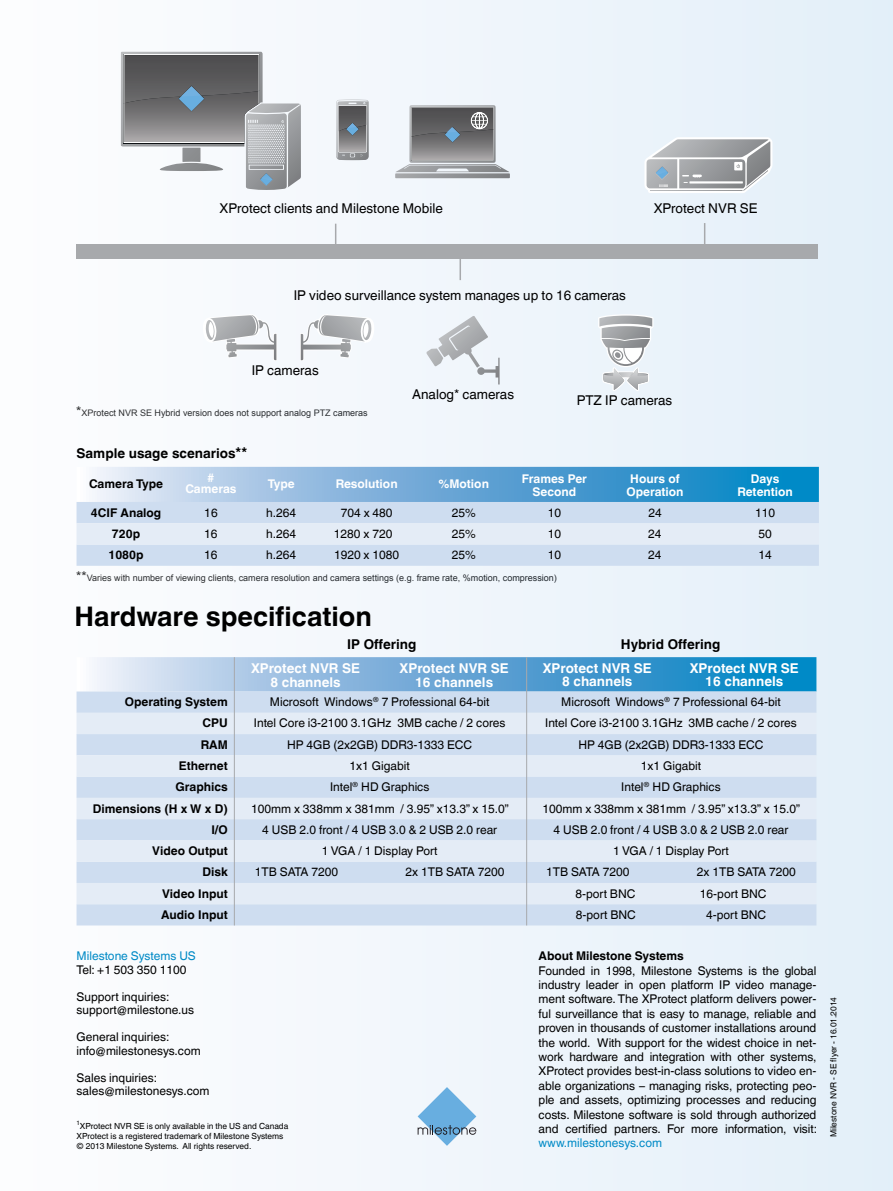
<style>
.page{position:relative;width:893px;height:1191px;background:#fff}
.page>*{position:absolute;margin:0;border:0;box-sizing:border-box;transform-origin:0 0}
.t1{font:700 27px "Helvetica World";color:#000}
.t2{font:13.5px "Helvetica World";color:#000}
.t3{font:700 13.5px/13.5px "Helvetica World";color:#fff;text-align:center}
.t4{font:700 13.5px "Helvetica World";color:#000}
.t5{font:12px/14.4px "Helvetica World";color:#000}
.t6{font:700 12px "Helvetica World";color:#000}
.t7{font:700 12px/12.8px "Helvetica World";color:#fff;text-align:center}
.t8{font:12px "Helvetica World";color:#008ac6}
.t9{font:9px "Arial";color:#000}
.t10{font:8.4px/10.1px "Helvetica World";color:#000}
.s1{font-size:13.5px}
.s2{font-size:15px}
</style>
<div class="page">
<div style="left:0;top:0;width:893px;height:1191px;background:linear-gradient(to right,#fdfdfe,#e3eff9)"></div>
<svg style="left:418px;top:1087px;width:58px;height:58px"></svg>
<svg style="left:77px;top:657px;width:739px;height:34px;background:#6faed9"></svg>
<div style="left:77px;top:691px;width:739px;height:234px;background:#ceddf0"></div>
<svg style="left:77px;top:713px;width:739px;height:191px;background:#dae5f3"></svg>
<svg style="left:203px;top:314px;width:74px;height:47px"></svg>
<svg style="left:300px;top:314px;width:74px;height:47px"></svg>
<svg style="left:598px;top:315px;width:55px;height:76px"></svg>
<svg style="left:335px;top:224px;width:1px;height:20px"></svg>
<hr style="left:459px;top:259px;width:2px;height:21px;background:#a7a9ac">
<svg style="left:645px;top:138px;width:127px;height:55px;background:#b5b8bb"></svg>
<svg style="left:336px;top:100px;width:33px;height:60px;background:#878a8d"></svg>
<svg style="left:121px;top:52px;width:180px;height:138px"></svg>
<svg style="left:395px;top:105px;width:115px;height:73px"></svg>
<img style="left:471px;top:112px;width:17px;height:17px">
<svg style="left:704px;top:223px;width:1px;height:21px"></svg>
<div style="left:77px;top:244px;width:741px;height:15px;background:#a7a9ac"></div>
<svg style="left:77px;top:467px;width:742px;height:35px;background:#6eaed9"></svg>
<div style="left:77px;top:502px;width:742px;height:64px;background:#ceddf0"></div>
<div style="left:77px;top:523px;width:742px;height:21px;background:#e4ecf6"></div>
<hr style="left:526px;top:657px;width:1px;height:268px;background:#a7a9ac">
<hr style="left:234px;top:657px;width:1px;height:268px;background:#a7a9ac">
<svg style="left:427px;top:316px;width:73px;height:68px"></svg>
<p class="t2" style="left:220px;top:200px;width:225px">XProtect clients and Milestone Mobile</p>
<p class="t2" style="left:654px;top:200px;width:106px">XProtect NVR SE</p>
<p class="t2" style="left:294px;top:287px;width:334px">IP video surveillance system manages up to 16 cameras</p>
<p class="t2" style="left:252px;top:362px;width:68px">IP cameras</p>
<p class="t9" style="left:76px;top:407px;width:293px"><span class="s1">*</span>XProtect NVR SE Hybrid version does not support analog PTZ cameras</p>
<p class="t4" style="left:77px;top:445px;width:172px">Sample usage scenarios<span class="s2">**</span></p>
<p class="t2" style="left:412px;top:386px;width:103px">Analog* cameras</p>
<p class="t2" style="left:577px;top:392px;width:97px">PTZ IP cameras</p>
<p class="t6" style="left:89px;top:476px;width:76px">Camera Type</p>
<p class="t7" style="left:185px;top:472px;width:53px;line-height:11.2px">#<br>Cameras</p>
<p class="t7" style="left:268px;top:477px;width:28px">Type</p>
<p class="t7" style="left:336px;top:477px;width:63px">Resolution</p>
<p class="t7" style="left:438px;top:477px;width:52px">%Motion</p>
<p class="t7" style="left:522px;top:472px;width:67px">Frames Per<br>Second</p>
<p class="t7" style="left:626px;top:472px;width:59px">Hours of<br>Operation</p>
<p class="t7" style="left:737px;top:472px;width:57px">Days<br>Retention</p>
<p class="t6" style="left:91px;top:505px;width:72px">4CIF Analog</p>
<p class="t5" style="left:204px;top:505px;width:15px">16</p>
<p class="t5" style="left:266px;top:505px;width:31px">h.264</p>
<p class="t5" style="left:341px;top:505px;width:53px">704 x 480</p>
<p class="t5" style="left:452px;top:505px;width:26px">25%</p>
<p class="t5" style="left:548px;top:505px;width:15px">10</p>
<p class="t5" style="left:648px;top:505px;width:15px">24</p>
<p class="t5" style="left:755px;top:505px;width:22px">110</p>
<p class="t6" style="left:112px;top:527px;width:30px">720p</p>
<p class="t5" style="left:204px;top:526px;width:15px">16</p>
<p class="t5" style="left:266px;top:526px;width:31px">h.264</p>
<p class="t5" style="left:334px;top:526px;width:60px">1280 x 720</p>
<p class="t5" style="left:452px;top:526px;width:26px">25%</p>
<p class="t5" style="left:548px;top:526px;width:15px">10</p>
<p class="t5" style="left:648px;top:526px;width:15px">24</p>
<p class="t5" style="left:758px;top:526px;width:15px">50</p>
<p class="t6" style="left:108px;top:548px;width:37px">1080p</p>
<p class="t5" style="left:204px;top:548px;width:15px">16</p>
<p class="t5" style="left:266px;top:548px;width:31px">h.264</p>
<p class="t5" style="left:334px;top:548px;width:67px">1920 x 1080</p>
<p class="t5" style="left:452px;top:548px;width:26px">25%</p>
<p class="t5" style="left:548px;top:548px;width:15px">10</p>
<p class="t5" style="left:648px;top:548px;width:15px">24</p>
<p class="t5" style="left:758px;top:548px;width:15px">14</p>
<p class="t9" style="left:76px;top:572px;width:482px"><span class="s1">**</span>Varies with number of viewing clients, camera resolution and camera settings (e.g. frame rate, %motion, compression)</p>
<h1 class="t1" style="left:74px;top:600px;width:299px">Hardware specification</h1>
<p class="t4" style="left:347px;top:636px;width:71px">IP Offering</p>
<p class="t4" style="left:621px;top:636px;width:101px">Hybrid Offering</p>
<p class="t3" style="left:251px;top:662px;width:111px">XProtect NVR SE<br>8 channels</p>
<p class="t3" style="left:400px;top:662px;width:111px">XProtect NVR SE<br>16 channels</p>
<p class="t3" style="left:543px;top:661px;width:111px">XProtect NVR SE<br>8 channels</p>
<p class="t3" style="left:690px;top:661px;width:111px">XProtect NVR SE<br>16 channels</p>
<p class="t6" style="left:125px;top:695px;width:105px">Operating System</p>
<p class="t5" style="left:270px;top:695px;width:221px">Microsoft Windows<sup>®</sup> 7 Professional 64-bit</p>
<p class="t5" style="left:561px;top:695px;width:221px">Microsoft Windows<sup>®</sup> 7 Professional 64-bit</p>
<p class="t6" style="left:203px;top:716px;width:27px">CPU</p>
<p class="t5" style="left:254px;top:716px;width:253px">Intel Core i3-2100 3.1GHz 3MB cache / 2 cores</p>
<p class="t5" style="left:545px;top:716px;width:253px">Intel Core i3-2100 3.1GHz 3MB cache / 2 cores</p>
<p class="t6" style="left:201px;top:737px;width:29px">RAM</p>
<p class="t5" style="left:287px;top:737px;width:187px">HP 4GB (2x2GB) DDR3-1333 ECC</p>
<p class="t5" style="left:578px;top:737px;width:187px">HP 4GB (2x2GB) DDR3-1333 ECC</p>
<p class="t6" style="left:179px;top:759px;width:51px">Ethernet</p>
<p class="t5" style="left:350px;top:758px;width:62px">1x1 Gigabit</p>
<p class="t5" style="left:641px;top:758px;width:62px">1x1 Gigabit</p>
<p class="t6" style="left:176px;top:780px;width:54px">Graphics</p>
<p class="t5" style="left:330px;top:780px;width:101px">Intel<sup>®</sup> HD Graphics</p>
<p class="t5" style="left:621px;top:780px;width:101px">Intel<sup>®</sup> HD Graphics</p>
<p class="t6" style="left:93px;top:801px;width:137px">Dimensions (H x W x D)</p>
<p class="t5" style="left:251px;top:801px;width:259px">100mm x 338mm x 381mm / 3.95” x13.3” x 15.0”</p>
<p class="t5" style="left:542px;top:801px;width:259px">100mm x 338mm x 381mm / 3.95” x13.3” x 15.0”</p>
<p class="t6" style="left:211px;top:822px;width:18px">I/O</p>
<p class="t5" style="left:262px;top:822px;width:236px">4 USB 2.0 front / 4 USB 3.0 &amp; 2 USB 2.0 rear</p>
<p class="t5" style="left:554px;top:822px;width:236px">4 USB 2.0 front / 4 USB 3.0 &amp; 2 USB 2.0 rear</p>
<p class="t6" style="left:152px;top:844px;width:77px">Video Output</p>
<p class="t5" style="left:322px;top:843px;width:117px">1 VGA / 1 Display Port</p>
<p class="t5" style="left:613px;top:843px;width:117px">1 VGA / 1 Display Port</p>
<p class="t6" style="left:202px;top:865px;width:27px">Disk</p>
<p class="t5" style="left:255px;top:865px;width:85px">1TB SATA 7200</p>
<p class="t5" style="left:406px;top:865px;width:100px">2x 1TB SATA 7200</p>
<p class="t5" style="left:546px;top:865px;width:85px">1TB SATA 7200</p>
<p class="t5" style="left:697px;top:865px;width:100px">2x 1TB SATA 7200</p>
<p class="t6" style="left:162px;top:886px;width:67px">Video Input</p>
<p class="t5" style="left:575px;top:886px;width:62px">8-port BNC</p>
<p class="t5" style="left:700px;top:886px;width:68px">16-port BNC</p>
<p class="t6" style="left:161px;top:907px;width:68px">Audio Input</p>
<p class="t5" style="left:576px;top:907px;width:62px">8-port BNC</p>
<p class="t5" style="left:706px;top:907px;width:62px">4-port BNC</p>
<p class="t8" style="left:77px;top:949px;width:121px">Milestone Systems US</p>
<p class="t5" style="left:77px;top:962px;width:111px">Tel: +1 503 350 1100</p>
<p class="t5" style="left:77px;top:989px;width:119px;line-height:13.5px">Support inquiries: support@milestone.us</p>
<p class="t5" style="left:77px;top:1030px;width:126px;line-height:13.5px">General inquiries: info@milestonesys.com</p>
<p class="t5" style="left:77px;top:1070px;width:135px;line-height:13.5px">Sales inquiries: sales@milestonesys.com</p>
<p class="t10" style="left:77px;top:1121px;width:213px"><sup>1</sup>XProtect NVR SE is only available in the US and Canada<br>XProtect is a registered trademark of Milestone Systems © 2013 Milestone Systems. All rights reserved.</p>
<p class="t6" style="left:539px;top:949px;width:147px">About Milestone Systems</p>
<p class="t5" style="left:539px;top:963px;width:280px;text-align:justify">Founded in 1998, Milestone Systems is the global industry leader in open platform IP video manage&shy;ment software. The XProtect platform delivers power&shy;ful surveillance that is easy to manage, reliable and proven in thousands of customer installations around the world. With support for the widest choice in net&shy;work hardware and integration with other systems, XProtect provides best-in-class solutions to video en&shy;able organizations – managing risks, protecting peo&shy;ple and assets, optimizing processes and reducing costs. Milestone software is sold through authorized and certified partners. For more information, visit:</p>
<p class="t8" style="left:539px;top:1136px;width:125px">www.milestonesys.com</p>
<p class="t10" style="left:829px;top:1137px;width:142px;rotate:-90deg">Milestone NVR - SE flyer - 16.01.2014</p>
</div>
